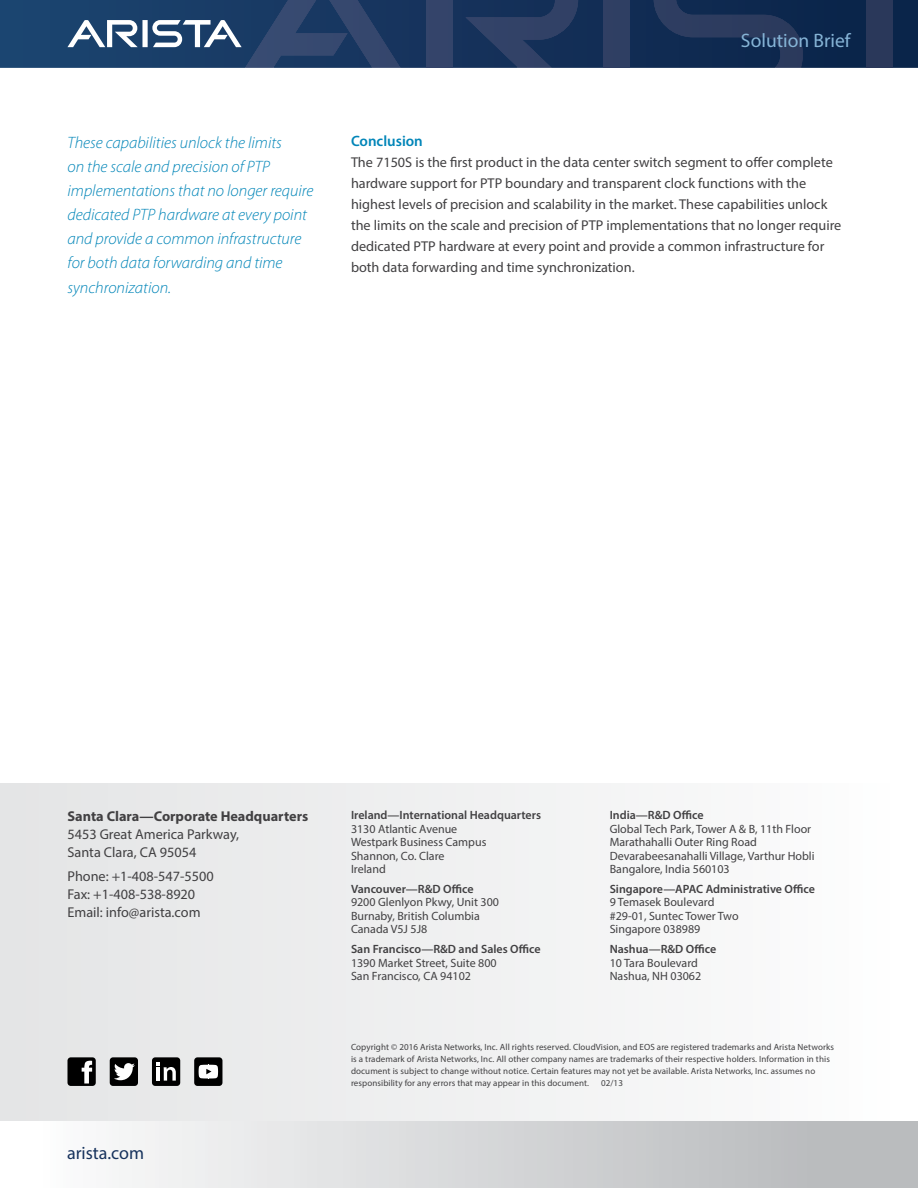
<style>
.page{position:relative;width:918px;height:1188px;background:#fff}
.page>*{position:absolute;margin:0;border:0;box-sizing:border-box;transform-origin:0 0}
.t1{font:19.5px "Myriad Pro";color:#86b4d6}
.t2{font:18px "Myriad Pro";color:#16325c}
.t3{font:italic 300 16.5px/24px "Myriad Pro";color:#0085b8}
.t4{font:600 15px "Myriad Pro";color:#0085b8}
.t5{font:14.25px/21px "Myriad Pro";color:#414042}
.t6{font:700 14.25px "Myriad Pro";color:#414042}
.t7{font:12px/13.5px "Myriad Pro";color:#414042}
.t8{font:600 12px "Myriad Pro";color:#414042}
.t9{font:9px/12px "Myriad Pro";letter-spacing:.01em;color:#414042}
</style>
<div class="page">
<svg style="left:0;top:0;width:918px;height:68px;background:#123159"></svg>
<div style="left:426px;top:0;width:26px;height:68px;background:#34446a"></div>
<svg style="left:465px;top:0;width:113px;height:68px;background:#21375e"></svg>
<svg style="left:67px;top:0;width:333px;height:68px;background:#324f75"></svg>
<div style="left:604px;top:0;width:26px;height:68px;background:#2f3f63"></div>
<svg style="left:654px;top:0;width:149px;height:68px;background:#1a3055"></svg>
<div style="left:867px;top:0;width:26px;height:68px;background:#2a385a"></div>
<div style="left:0;top:1120px;width:918px;height:68px;background:linear-gradient(to right,#fff,#b3b5b7)"></div>
<div style="left:0;top:783px;width:918px;height:337px;background:linear-gradient(to right,#e3e4e5,#fdfefe)"></div>
<div style="left:67px;top:1057px;width:29px;height:29px;background:#000;border-radius:3px"></div>
<div style="left:110px;top:1057px;width:28px;height:29px;background:#000;border-radius:3px"></div>
<div style="left:152px;top:1057px;width:28px;height:29px;background:#000;border-radius:3px"></div>
<div style="left:194px;top:1057px;width:28px;height:29px;background:#000;border-radius:3px"></div>
<svg style="left:82px;top:1060px;width:10px;height:24px"></svg>
<svg style="left:114px;top:1063px;width:21px;height:17px"></svg>
<svg style="left:157px;top:1063px;width:19px;height:18px"></svg>
<svg style="left:199px;top:1065px;width:19px;height:14px"></svg>
<h1 class="t1" style="left:741px;top:29px;width:111px">Solution Brief</h1>
<p class="t3" style="left:68px;top:131px;width:248px">These capabilities unlock the limits<br>on the scale and precision of PTP implementations that no longer require dedicated PTP hardware at every point and provide a common infrastructure for both data forwarding and time synchronization.</p>
<p class="t4" style="left:351px;top:132px;width:73px">Conclusion</p>
<p class="t5" style="left:351px;top:152px;width:492px">The 7150S is the first product in the data center switch segment to offer complete hardware support for PTP boundary and transparent clock functions with the highest levels of precision and scalability in the market. These capabilities unlock the limits on the scale and precision of PTP implementations that no longer require dedicated PTP hardware at every point and provide a common infrastructure for both data forwarding and time synchronization.</p>
<p class="t6" style="left:68px;top:807px;width:242px">Santa Clara—Corporate Headquarters</p>
<p class="t5" style="left:68px;top:825px;width:173px;line-height:18px">5453 Great America Parkway,<br>Santa Clara, CA 95054</p>
<p class="t5" style="left:68px;top:867px;width:148px;line-height:18px">Phone: +1-408-547-5500<br>Fax: +1-408-538-8920<br>Email: info@arista.com</p>
<p class="t2" style="left:67px;top:1142px;width:79px">arista.com</p>
<p class="t8" style="left:351px;top:807px;width:192px">Ireland—International Headquarters</p>
<p class="t7" style="left:351px;top:822px;width:137px">3130 Atlantic Avenue<br>Westpark Business Campus<br>Shannon, Co. Clare<br>Ireland</p>
<p class="t8" style="left:351px;top:881px;width:124px">Vancouver—R&amp;D Office</p>
<p class="t7" style="left:351px;top:896px;width:150px">9200 Glenlyon Pkwy, Unit 300<br>Burnaby, British Columbia<br>Canada V5J 5J8</p>
<p class="t8" style="left:351px;top:942px;width:191px">San Francisco—R&amp;D and Sales Office</p>
<p class="t7" style="left:351px;top:956px;width:147px">1390 Market Street, Suite 800<br>San Francisco, CA 94102</p>
<p class="t8" style="left:610px;top:807px;width:95px">India—R&amp;D Office</p>
<p class="t7" style="left:610px;top:822px;width:206px">Global Tech Park, Tower A &amp; B, 11th Floor Marathahalli Outer Ring Road Devarabeesanahalli Village, Varthur Hobli Bangalore, India 560103</p>
<p class="t8" style="left:610px;top:881px;width:207px">Singapore—APAC Administrative Office</p>
<p class="t7" style="left:610px;top:896px;width:130px">9 Temasek Boulevard #29-01, Suntec Tower Two<br>Singapore 038989</p>
<p class="t8" style="left:610px;top:942px;width:108px">Nashua—R&amp;D Office</p>
<p class="t7" style="left:610px;top:956px;width:93px">10 Tara Boulevard<br>Nashua, NH 03062</p>
<p class="t9" style="left:351px;top:1041px;width:485px">Copyright © 2016 Arista Networks, Inc. All rights reserved. CloudVision, and EOS are registered trademarks and Arista Networks is a trademark of Arista Networks, Inc. All other company names are trademarks of their respective holders. Information in this document is subject to change without notice. Certain features may not yet be available. Arista Networks, Inc. assumes no responsibility for any errors that may appear in this document.</p>
<p class="t9" style="left:601px;top:1077px;width:23px">02/13</p>
</div>
